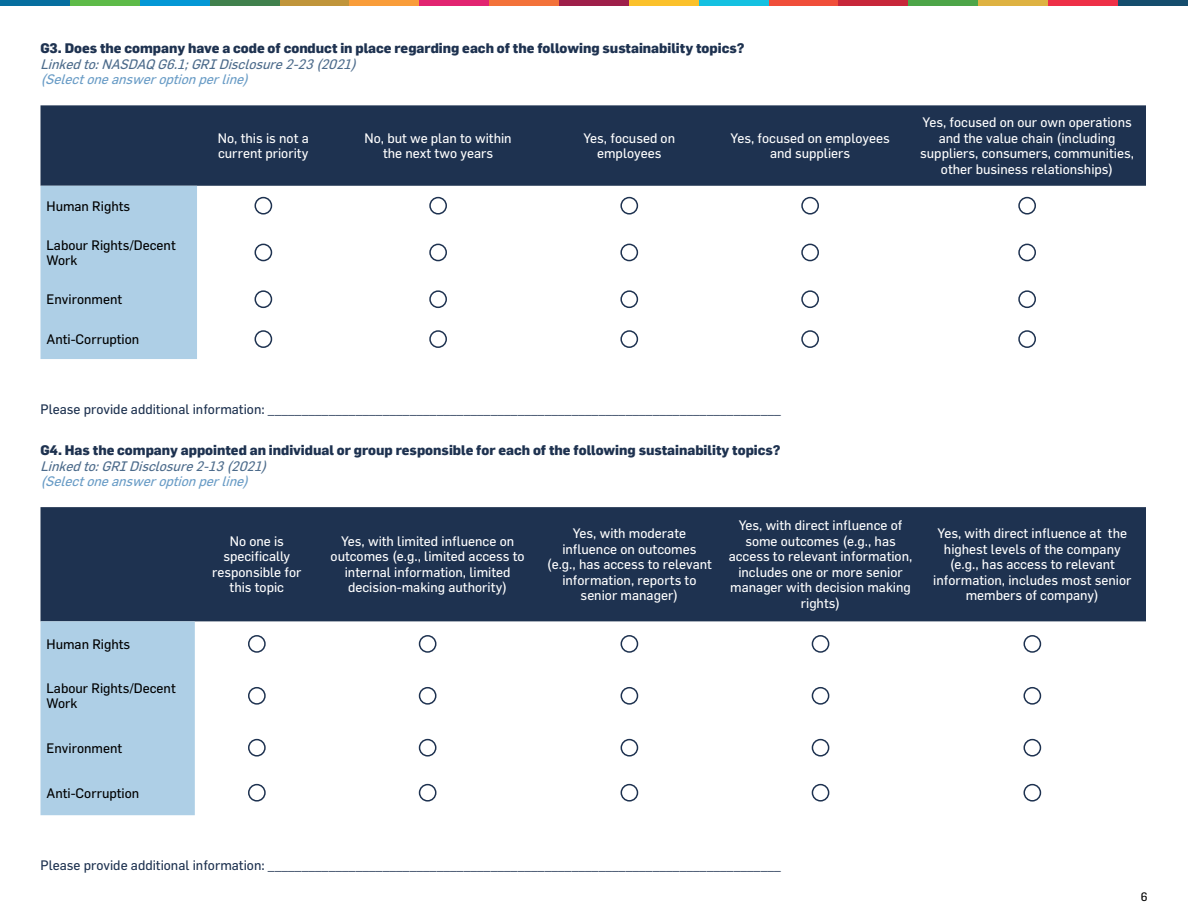
<style>
.page{position:relative;width:1188px;height:918px;background:#fff}
.page>*{position:absolute;margin:0;border:0;box-sizing:border-box;transform-origin:0 0}
.t1{font:13.5px/15.6px "Flama";color:#fff;text-align:center}
.t2{font:13.5px "Flama";color:#1e3250}
.t3{font:800 13.5px "Flama";color:#1e3250}
.t4{font:13.5px/15.6px "Flama";color:#000}
.t5{font:italic 13.5px "Flama";color:#4c6b8b}
.t6{font:italic 13.5px "Flama";color:#699cc6}
.t7{font:12px "Flama";color:#000}
</style>
<div class="page">
<div style="left:1118px;top:0;width:70px;height:6px;background:#154d6d"></div>
<div style="left:1048px;top:0;width:70px;height:6px;background:#ee3047"></div>
<div style="left:978px;top:0;width:70px;height:6px;background:#deb242"></div>
<div style="left:908px;top:0;width:70px;height:6px;background:#4da548"></div>
<div style="left:838px;top:0;width:70px;height:6px;background:#c7273a"></div>
<div style="left:769px;top:0;width:69px;height:6px;background:#f04e3a"></div>
<div style="left:699px;top:0;width:70px;height:6px;background:#15c1e1"></div>
<div style="left:629px;top:0;width:70px;height:6px;background:#fbc12b"></div>
<div style="left:559px;top:0;width:70px;height:6px;background:#9e1f4a"></div>
<div style="left:489px;top:0;width:70px;height:6px;background:#f3723a"></div>
<div style="left:419px;top:0;width:70px;height:6px;background:#e22471"></div>
<div style="left:349px;top:0;width:70px;height:6px;background:#f99d3a"></div>
<div style="left:279px;top:0;width:70px;height:6px;background:#c0953b"></div>
<div style="left:210px;top:0;width:69px;height:6px;background:#41814d"></div>
<div style="left:140px;top:0;width:70px;height:6px;background:#0497d5"></div>
<div style="left:70px;top:0;width:70px;height:6px;background:#5ebb49"></div>
<div style="left:0;top:0;width:70px;height:6px;background:#066e9f"></div>
<div style="left:40px;top:105px;width:1106px;height:81px;background:#1e3250"></div>
<div style="left:40px;top:186px;width:157px;height:173px;background:#aecfe6"></div>
<div style="left:255px;top:197px;width:17px;height:18px;border:2px solid #1e3250;border-radius:50%"></div>
<div style="left:429px;top:197px;width:18px;height:18px;border:2px solid #1e3250;border-radius:50%"></div>
<div style="left:620px;top:197px;width:18px;height:18px;border:2px solid #1e3250;border-radius:50%"></div>
<div style="left:801px;top:197px;width:18px;height:18px;border:2px solid #1e3250;border-radius:50%"></div>
<div style="left:1018px;top:197px;width:18px;height:18px;border:2px solid #1e3250;border-radius:50%"></div>
<div style="left:255px;top:244px;width:17px;height:17px;border:2px solid #1e3250;border-radius:50%"></div>
<div style="left:429px;top:244px;width:18px;height:17px;border:2px solid #1e3250;border-radius:50%"></div>
<div style="left:620px;top:244px;width:18px;height:17px;border:2px solid #1e3250;border-radius:50%"></div>
<div style="left:801px;top:244px;width:18px;height:17px;border:2px solid #1e3250;border-radius:50%"></div>
<div style="left:1018px;top:244px;width:18px;height:17px;border:2px solid #1e3250;border-radius:50%"></div>
<div style="left:255px;top:290px;width:17px;height:18px;border:2px solid #1e3250;border-radius:50%"></div>
<div style="left:429px;top:290px;width:18px;height:18px;border:2px solid #1e3250;border-radius:50%"></div>
<div style="left:620px;top:290px;width:18px;height:18px;border:2px solid #1e3250;border-radius:50%"></div>
<div style="left:801px;top:290px;width:18px;height:18px;border:2px solid #1e3250;border-radius:50%"></div>
<div style="left:1018px;top:290px;width:18px;height:18px;border:2px solid #1e3250;border-radius:50%"></div>
<div style="left:255px;top:330px;width:17px;height:18px;border:2px solid #1e3250;border-radius:50%"></div>
<div style="left:429px;top:330px;width:18px;height:18px;border:2px solid #1e3250;border-radius:50%"></div>
<div style="left:620px;top:330px;width:18px;height:18px;border:2px solid #1e3250;border-radius:50%"></div>
<div style="left:801px;top:330px;width:18px;height:18px;border:2px solid #1e3250;border-radius:50%"></div>
<div style="left:1018px;top:330px;width:18px;height:18px;border:2px solid #1e3250;border-radius:50%"></div>
<div style="left:40px;top:507px;width:1106px;height:114px;background:#1e3250"></div>
<div style="left:40px;top:621px;width:155px;height:194px;background:#aecfe6"></div>
<div style="left:248px;top:635px;width:18px;height:18px;border:2px solid #1e3250;border-radius:50%"></div>
<div style="left:419px;top:635px;width:17px;height:18px;border:2px solid #1e3250;border-radius:50%"></div>
<div style="left:621px;top:635px;width:17px;height:18px;border:2px solid #1e3250;border-radius:50%"></div>
<div style="left:812px;top:635px;width:17px;height:18px;border:2px solid #1e3250;border-radius:50%"></div>
<div style="left:1024px;top:635px;width:17px;height:18px;border:2px solid #1e3250;border-radius:50%"></div>
<div style="left:248px;top:687px;width:18px;height:18px;border:2px solid #1e3250;border-radius:50%"></div>
<div style="left:419px;top:687px;width:17px;height:18px;border:2px solid #1e3250;border-radius:50%"></div>
<div style="left:621px;top:687px;width:17px;height:18px;border:2px solid #1e3250;border-radius:50%"></div>
<div style="left:812px;top:687px;width:17px;height:18px;border:2px solid #1e3250;border-radius:50%"></div>
<div style="left:1024px;top:687px;width:17px;height:18px;border:2px solid #1e3250;border-radius:50%"></div>
<div style="left:248px;top:739px;width:18px;height:18px;border:2px solid #1e3250;border-radius:50%"></div>
<div style="left:419px;top:739px;width:17px;height:18px;border:2px solid #1e3250;border-radius:50%"></div>
<div style="left:621px;top:739px;width:17px;height:18px;border:2px solid #1e3250;border-radius:50%"></div>
<div style="left:812px;top:739px;width:17px;height:18px;border:2px solid #1e3250;border-radius:50%"></div>
<div style="left:1024px;top:739px;width:17px;height:18px;border:2px solid #1e3250;border-radius:50%"></div>
<div style="left:248px;top:784px;width:18px;height:18px;border:2px solid #1e3250;border-radius:50%"></div>
<div style="left:419px;top:784px;width:17px;height:18px;border:2px solid #1e3250;border-radius:50%"></div>
<div style="left:621px;top:784px;width:17px;height:18px;border:2px solid #1e3250;border-radius:50%"></div>
<div style="left:812px;top:784px;width:17px;height:18px;border:2px solid #1e3250;border-radius:50%"></div>
<div style="left:1024px;top:784px;width:17px;height:18px;border:2px solid #1e3250;border-radius:50%"></div>
<p class="t3" style="left:40px;top:39px;width:705px">G3. Does the company have a code of conduct in place regarding each of the following sustainability topics?</p>
<p class="t5" style="left:40px;top:56px;width:321px">Linkedto:NASDAQ G6.1;GRIDisclosure2-23(2021)</p>
<p class="t6" style="left:40px;top:71px;width:214px">(Selectoneansweroptionperline)</p>
<p class="t4" style="left:46px;top:198px;width:85px">Human Rights</p>
<p class="t4" style="left:46px;top:237px;width:131px">Labour Rights/Decent<br>Work</p>
<p class="t4" style="left:46px;top:291px;width:77px">Environment</p>
<p class="t4" style="left:46px;top:331px;width:94px">Anti-Corruption</p>
<p class="t1" style="left:218px;top:130px;width:92px;text-align:left">No, this is not a current priority</p>
<p class="t1" style="left:365px;top:130px;width:149px">No, but we plan to within the next two years</p>
<p class="t1" style="left:583px;top:130px;width:93px">Yes, focused on employees</p>
<p class="t1" style="left:731px;top:130px;width:161px">Yes, focused on employees and suppliers</p>
<p class="t2" style="left:40px;top:401px;width:742px">Please provide additional information: ____________________________________________________________________________</p>
<p class="t3" style="left:40px;top:440px;width:742px">G4. Has the company appointed an individual or group responsible for each of the following sustainability topics?</p>
<p class="t5" style="left:40px;top:458px;width:232px">Linkedto:GRIDisclosure2-13(2021)</p>
<p class="t6" style="left:40px;top:473px;width:214px">(Selectoneansweroptionperline)</p>
<p class="t1" style="left:920px;top:114px;width:215px">Yes, focused on our own operations and the value chain (including suppliers, consumers, communities, other business relationships)</p>
<p class="t4" style="left:47px;top:636px;width:85px">Human Rights</p>
<p class="t4" style="left:46px;top:680px;width:131px">Labour Rights/Decent<br>Work</p>
<p class="t4" style="left:46px;top:740px;width:77px">Environment</p>
<p class="t4" style="left:46px;top:785px;width:94px">Anti-Corruption</p>
<p class="t1" style="left:212px;top:533px;width:91px">No one is specifically responsible for this topic</p>
<p class="t1" style="left:331px;top:533px;width:196px">Yes, with limited influence on outcomes (e.g., limited access to internal information, limited decision-making authority)</p>
<p class="t1" style="left:547px;top:525px;width:167px">Yes, with moderate influence on outcomes (e.g., has access to relevant information, reports to senior manager)</p>
<p class="t1" style="left:729px;top:517px;width:185px">Yes, with direct influence of some outcomes (e.g., has access to relevant information, includes one or more senior manager with decision making rights)</p>
<p class="t1" style="left:933px;top:525px;width:200px">Yes, with direct influence at the highest levels of the company (e.g., has access to relevant information, includes most senior members of company)</p>
<p class="t2" style="left:40px;top:857px;width:742px">Please provide additional information: ____________________________________________________________________________</p>
<p class="t7" style="left:1141px;top:889px;width:8px">6</p>
</div>
